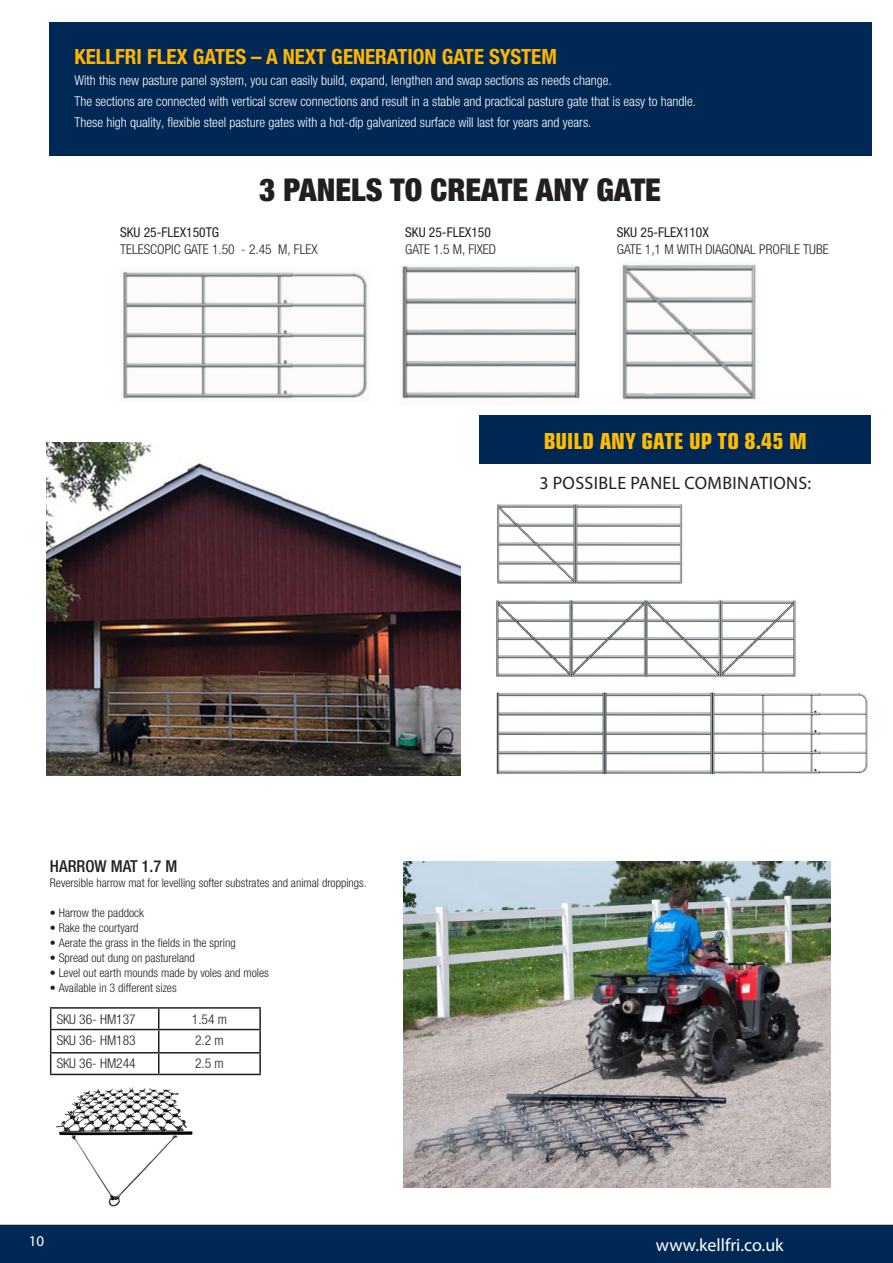
<style>
.page{position:relative;width:893px;height:1263px;background:#fff}
.page>*{position:absolute;margin:0;border:0;box-sizing:border-box;transform-origin:0 0}
.t1{font:900 condensed 31.5px "Helvetica Neue LTW1 G";color:#231f20}
.t2{font:24px "Eurostile Con Hea";color:#ffbd00}
.t3{font:700 condensed 21px "Helvetica Neue LTW1 G";color:#ffb500}
.t4{font:18px "Myriad Pro";letter-spacing:.02em;color:#231f20}
.t5{font:18px "Myriad Pro";color:#fff}
.t6{font:500 condensed 16.5px "Helvetica Neue LTW1 G";color:#231f20}
.t7{font:15px "Myriad Pro";color:#fff}
.t8{font:300 condensed 13.5px "Helvetica Neue LTW1 G";color:#fff}
.t9{font:300 condensed 13.5px "Helvetica Neue LTW1 G";color:#231f20}
.t10{font:condensed 13.5px "Helvetica Neue LTW1 G";color:#231f20}
.t11{font:300 condensed 12px "Helvetica Neue LTW1 G";color:#231f20}
</style>
<div class="page">
<div style="left:0;top:1225px;width:893px;height:38px;background:#002855"></div>
<div style="left:49px;top:23px;width:822px;height:133px;background:#002855"></div>
<div style="left:479px;top:415px;width:392px;height:49px;background:#002855"></div>
<img style="left:47px;top:442px;width:414px;height:334px">
<img style="left:402px;top:266px;width:177px;height:133px">
<img style="left:622px;top:264px;width:134px;height:136px">
<img style="left:123px;top:271px;width:245px;height:128px">
<img style="left:56px;top:1087px;width:137px;height:120px">
<hr style="left:50px;top:1007px;width:109px;height:2px;background:#231f20">
<hr style="left:159px;top:1007px;width:102px;height:2px;background:#231f20">
<hr style="left:259px;top:1009px;width:2px;height:20px;background:#231f20">
<hr style="left:50px;top:1029px;width:109px;height:1px;background:#231f20">
<hr style="left:159px;top:1029px;width:102px;height:1px;background:#231f20">
<hr style="left:259px;top:1030px;width:2px;height:22px;background:#231f20">
<hr style="left:50px;top:1052px;width:109px;height:1px;background:#231f20">
<svg style="left:50px;top:1009px;width:1px;height:65px"></svg>
<hr style="left:159px;top:1052px;width:102px;height:1px;background:#231f20">
<svg style="left:158px;top:1009px;width:1px;height:65px"></svg>
<hr style="left:259px;top:1053px;width:2px;height:21px;background:#231f20">
<hr style="left:50px;top:1074px;width:109px;height:1px;background:#231f20">
<hr style="left:159px;top:1074px;width:102px;height:1px;background:#231f20">
<img style="left:404px;top:861px;width:426px;height:327px">
<img style="left:496px;top:600px;width:300px;height:77px">
<img style="left:496px;top:692px;width:372px;height:83px">
<img style="left:497px;top:504px;width:186px;height:80px">
<p class="t3" style="left:74px;top:44px;width:484px">KELLFRI FLEX GATES – A NEXT GENERATION GATE SYSTEM</p>
<p class="t8" style="left:74px;top:72px;width:539px">With this new pasture panel system, you can easily build, expand, lengthen and swap sections as needs change.</p>
<p class="t8" style="left:74px;top:93px;width:623px">The sections are connected with vertical screw connections and result in a stable and practical pasture gate that is easy to handle.</p>
<p class="t8" style="left:74px;top:114px;width:519px">These high quality, flexible steel pasture gates with a hot-dip galvanized surface will last for years and years.</p>
<p class="t1" style="left:259px;top:171px;width:403px">3 PANELS TO CREATE ANY GATE</p>
<p class="t10" style="left:120px;top:225px;width:101px">SKU 25-FLEX150TG</p>
<p class="t9" style="left:120px;top:241px;width:199px">TELESCOPIC GATE 1.50 - 2.45 M, FLEX</p>
<p class="t10" style="left:405px;top:225px;width:87px">SKU 25-FLEX150</p>
<p class="t9" style="left:405px;top:241px;width:93px">GATE 1.5 M, FIXED</p>
<p class="t10" style="left:617px;top:225px;width:94px">SKU 25-FLEX110X</p>
<p class="t9" style="left:617px;top:241px;width:213px">GATE 1,1 M WITH DIAGONAL PROFILE TUBE</p>
<p class="t2" style="left:544px;top:424px;width:265px">BUILD ANY GATE UP TO 8.45 M</p>
<p class="t4" style="left:539px;top:472px;width:273px">3 POSSIBLE PANEL COMBINATIONS:</p>
<p class="t6" style="left:50px;top:856px;width:129px">HARROW MAT 1.7 M</p>
<p class="t11" style="left:50px;top:876px;width:318px">Reversible harrow mat for levelling softer substrates and animal droppings.</p>
<p class="t11" style="left:50px;top:906px;width:96px">• Harrow the paddock</p>
<p class="t11" style="left:50px;top:921px;width:90px">• Rake the courtyard</p>
<p class="t11" style="left:50px;top:936px;width:187px">• Aerate the grass in the fields in the spring</p>
<p class="t11" style="left:50px;top:951px;width:146px">• Spread out dung on pastureland</p>
<p class="t11" style="left:50px;top:966px;width:220px">• Level out earth mounds made by voles and moles</p>
<p class="t11" style="left:50px;top:981px;width:128px">• Available in 3 different sizes</p>
<p class="t9" style="left:57px;top:1011px;width:81px">SKU 36- HM137</p>
<p class="t9" style="left:192px;top:1011px;width:37px">1.54 m</p>
<p class="t9" style="left:57px;top:1032px;width:81px">SKU 36- HM183</p>
<p class="t9" style="left:195px;top:1032px;width:30px">2.2 m</p>
<p class="t9" style="left:57px;top:1056px;width:81px">SKU 36- HM244</p>
<p class="t9" style="left:195px;top:1056px;width:30px">2.5 m</p>
<p class="t7" style="left:29px;top:1231px;width:17px">10</p>
<h3 class="t5" style="left:656px;top:1234px;width:129px">www.kellfri.co.uk</h3>
</div>
